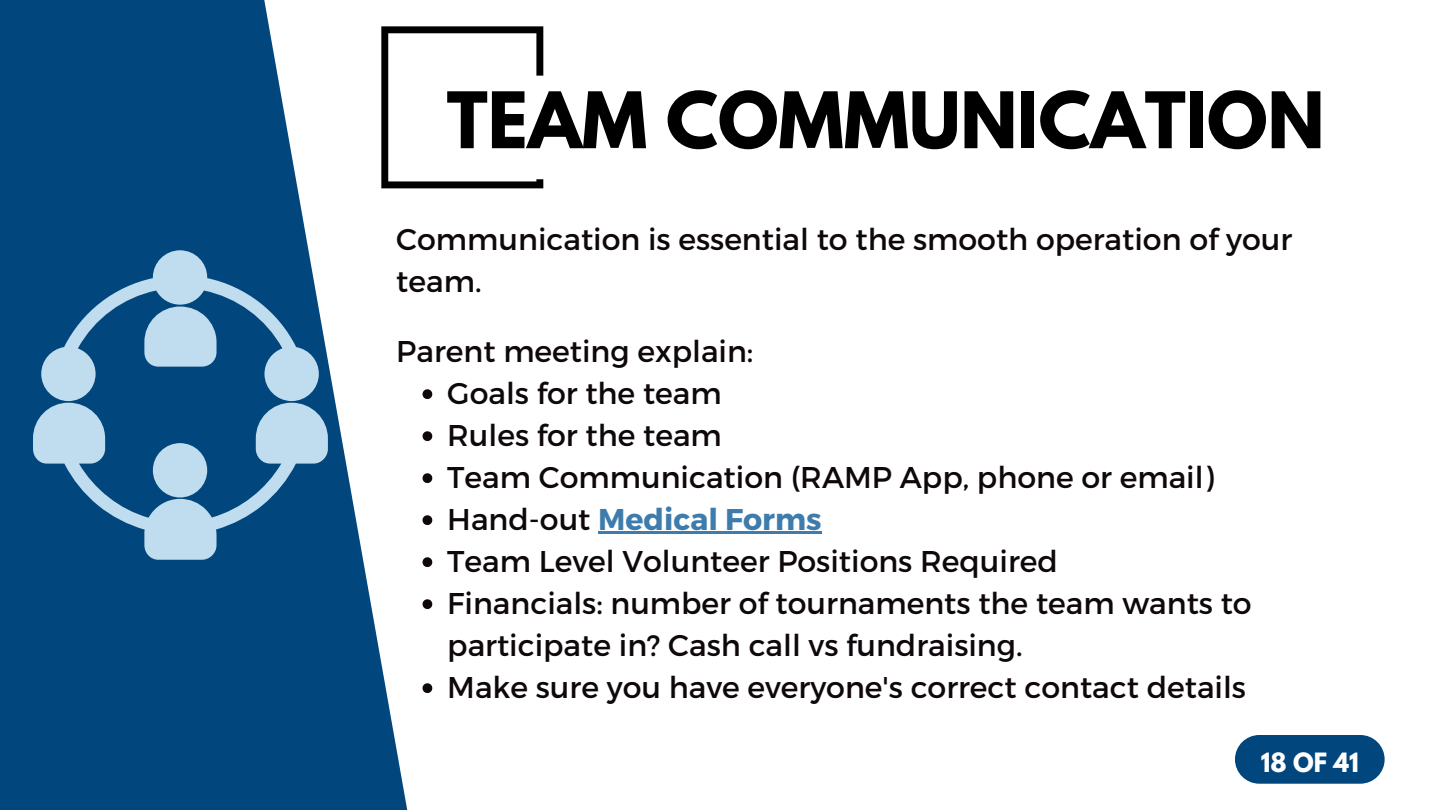
<style>
.page{position:relative;width:1440px;height:810px;background:#fff}
.page>*{position:absolute;margin:0;border:0;box-sizing:border-box;transform-origin:0 0}
.t1{font:700 69px "League Spartan";color:#000}
.t2{font:30px/42px "Montserrat";color:#0e070b}
.t3{font:700 23.6px "League Spartan";color:#fff}
.s1{font-weight:700;color:#3d7cac}
</style>
<div class="page">
<svg style="left:0;top:0;width:409px;height:810px;fill:#01467d"></svg>
<svg style="left:381px;top:26px;width:162px;height:162px"></svg>
<div style="left:1235px;top:735px;width:150px;height:49px;background:#01467d;border-radius:24px"></div>
<svg style="left:423px;top:389px;width:9px;height:10px"></svg>
<svg style="left:423px;top:431px;width:9px;height:10px"></svg>
<svg style="left:423px;top:473px;width:9px;height:10px"></svg>
<svg style="left:423px;top:515px;width:9px;height:10px"></svg>
<hr style="left:598px;top:531px;width:224px;height:3px;background:#3d7cac">
<svg style="left:423px;top:557px;width:9px;height:10px"></svg>
<svg style="left:423px;top:599px;width:9px;height:10px"></svg>
<svg style="left:423px;top:683px;width:9px;height:10px"></svg>
<svg style="left:33px;top:250px;width:295px;height:310px;background:#4178a3"></svg>
<h1 class="t1" style="left:447px;top:86px;width:879px">TEAM COMMUNICATION</h1>
<p class="t2" style="left:396px;top:217px;width:897px">Communication is essential to the smooth operation of your team.</p>
<p class="t2" style="left:447px;top:328px;width:806px;text-indent:-51px">Parent meeting explain:<br>Goals for the team<br>Rules for the team<br>Team Communication (RAMP App, phone or email)<br>Hand-out <span class="s1">Medical Forms<br></span>Team Level Volunteer Positions Required<br>Financials: number of tournaments the team wants to participate in? Cash call vs fundraising.<br>Make sure you have everyone's correct contact details</p>
<p class="t3" style="left:1261px;top:751px;width:100px">18 OF 41</p>
</div>
